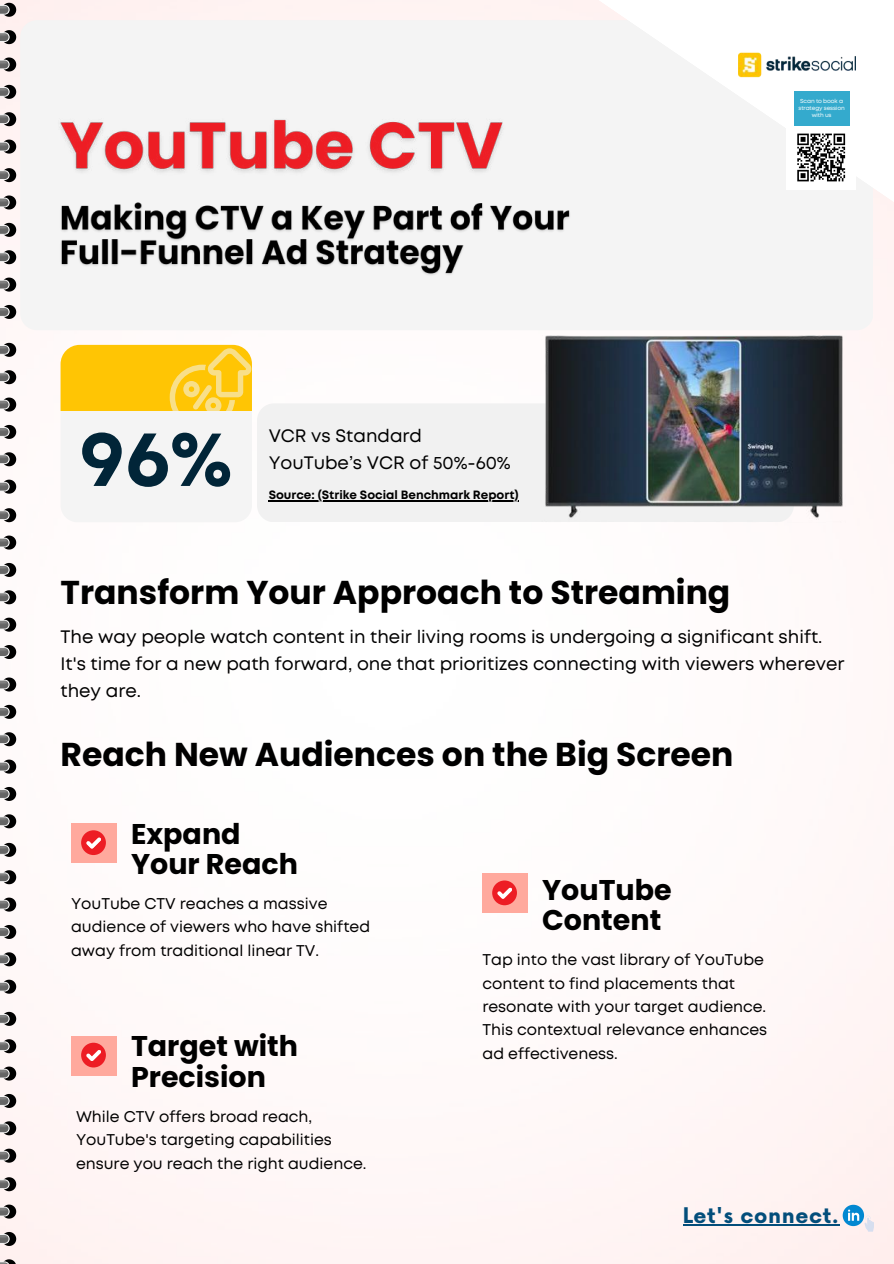
<style>
.page{position:relative;width:894px;height:1264px;background:#fff}
.page>*{position:absolute;margin:0;border:0;box-sizing:border-box;transform-origin:0 0}
.t1{font:700 78.75px "Mont";color:#012538}
.t2{font:700 33px "Poppins";color:#000}
.t3{font:700 28.5px/30.2px "Poppins";color:#000}
.t4{font:700 21px "Now";letter-spacing:.03em;color:#034e7b}
.t5{font:18px/27px "Mont";color:#000}
.t6{font:15.6px/23.4px "Mont";color:#000}
.t7{font:700 12px "Mont";color:#000}
.t8{font:5.85px/7.2px "Mont";letter-spacing:-.02em;color:#fff;text-align:center}
</style>
<div class="page">
<img style="left:0;top:0;width:893px;height:1263px">
<div style="left:20px;top:20px;width:852px;height:310px;background:#f4f4f4"></div>
<svg style="left:584px;top:0;width:309px;height:220px;fill:#f4f4f4"></svg>
<img style="left:738px;top:51px;width:117px;height:27px">
<div style="left:786px;top:83px;width:69px;height:107px;background:#fff"></div>
<div style="left:793px;top:91px;width:55px;height:34px;background:#34aacd"></div>
<svg style="left:797px;top:133px;width:49px;height:49px"></svg>
<svg style="left:0;top:3px;width:16px;height:14px"></svg>
<svg style="left:0;top:30px;width:16px;height:14px"></svg>
<svg style="left:0;top:57px;width:16px;height:14px"></svg>
<svg style="left:0;top:85px;width:16px;height:14px"></svg>
<svg style="left:0;top:112px;width:16px;height:14px"></svg>
<svg style="left:0;top:140px;width:16px;height:14px"></svg>
<svg style="left:0;top:168px;width:16px;height:14px"></svg>
<svg style="left:0;top:195px;width:16px;height:14px"></svg>
<svg style="left:0;top:223px;width:16px;height:14px"></svg>
<svg style="left:0;top:250px;width:16px;height:14px"></svg>
<svg style="left:0;top:277px;width:16px;height:14px"></svg>
<svg style="left:0;top:305px;width:16px;height:14px"></svg>
<svg style="left:0;top:343px;width:16px;height:14px"></svg>
<svg style="left:0;top:370px;width:16px;height:14px"></svg>
<svg style="left:0;top:397px;width:16px;height:14px"></svg>
<svg style="left:0;top:425px;width:16px;height:14px"></svg>
<svg style="left:0;top:452px;width:16px;height:14px"></svg>
<svg style="left:0;top:479px;width:16px;height:14px"></svg>
<svg style="left:0;top:508px;width:16px;height:14px"></svg>
<svg style="left:0;top:535px;width:16px;height:14px"></svg>
<svg style="left:0;top:563px;width:16px;height:14px"></svg>
<svg style="left:0;top:590px;width:16px;height:14px"></svg>
<svg style="left:0;top:617px;width:16px;height:14px"></svg>
<svg style="left:0;top:645px;width:16px;height:14px"></svg>
<svg style="left:0;top:677px;width:16px;height:14px"></svg>
<svg style="left:0;top:705px;width:16px;height:14px"></svg>
<svg style="left:0;top:732px;width:16px;height:14px"></svg>
<svg style="left:0;top:759px;width:16px;height:14px"></svg>
<svg style="left:0;top:787px;width:16px;height:14px"></svg>
<svg style="left:0;top:814px;width:16px;height:14px"></svg>
<svg style="left:0;top:842px;width:16px;height:14px"></svg>
<svg style="left:0;top:870px;width:16px;height:14px"></svg>
<svg style="left:0;top:897px;width:16px;height:14px"></svg>
<svg style="left:0;top:925px;width:16px;height:14px"></svg>
<svg style="left:0;top:952px;width:16px;height:14px"></svg>
<svg style="left:0;top:979px;width:16px;height:14px"></svg>
<svg style="left:0;top:1011px;width:16px;height:14px"></svg>
<svg style="left:0;top:1039px;width:16px;height:14px"></svg>
<svg style="left:0;top:1066px;width:16px;height:14px"></svg>
<svg style="left:0;top:1093px;width:16px;height:14px"></svg>
<svg style="left:0;top:1121px;width:16px;height:14px"></svg>
<svg style="left:0;top:1148px;width:16px;height:14px"></svg>
<svg style="left:0;top:1177px;width:16px;height:14px"></svg>
<svg style="left:0;top:1204px;width:16px;height:14px"></svg>
<svg style="left:0;top:1231px;width:16px;height:14px"></svg>
<svg style="left:0;top:1259px;width:16px;height:4px"></svg>
<div style="left:257px;top:403px;width:536px;height:119px;background:#f1f1f1;border-radius:17px"></div>
<div style="left:61px;top:348px;width:191px;height:174px;background:#f4f4f4;border-radius:17px"></div>
<svg style="left:61px;top:345px;width:191px;height:66px;background:#fec918"></svg>
<div style="left:71px;top:823px;width:46px;height:39px;background:#ffa99d"></div>
<svg style="left:81px;top:830px;width:25px;height:25px"></svg>
<div style="left:71px;top:1035px;width:46px;height:40px;background:#ffa99d"></div>
<svg style="left:81px;top:1042px;width:25px;height:25px"></svg>
<div style="left:482px;top:873px;width:45px;height:40px;background:#ffa99d"></div>
<svg style="left:492px;top:880px;width:25px;height:25px"></svg>
<img style="left:532px;top:336px;width:325px;height:186px">
<hr style="left:268px;top:500px;width:250px;height:1px;background:#000">
<img style="left:57px;top:196px;width:516px;height:84px">
<img style="left:53px;top:102px;width:458px;height:90px">
<svg style="left:842px;top:1204px;width:31px;height:27px"></svg>
<hr style="left:682px;top:1224px;width:157px;height:1px;background:#034e7b">
<h1 class="t1" style="left:80px;top:429px;width:154px">96%</h1>
<p class="t5" style="left:268px;top:423px;width:155px">VCR vs Standard</p>
<p class="t5" style="left:268px;top:450px;width:243px">YouTube’s VCR of 50%-60%</p>
<p class="t7" style="left:268px;top:490px;width:251px">Source: (Strike Social Benchmark Report)</p>
<p class="t8" style="left:798px;top:98px;width:48px">Scan to book a strategy session with us</p>
<h2 class="t2" style="left:61px;top:569px;width:671px">Transform Your Approach to Streaming</h2>
<p class="t5" style="left:61px;top:624px;width:785px">The way people watch content in their living rooms is undergoing a significant shift.<br>It's time for a new path forward, one that prioritizes connecting with viewers wherever they are.</p>
<h2 class="t2" style="left:61px;top:731px;width:674px">Reach New Audiences on the Big Screen</h2>
<h3 class="t3" style="left:131px;top:818px;width:168px">Expand<br>Your Reach</h3>
<p class="t6" style="left:71px;top:893px;width:300px">YouTube CTV reaches a massive audience of viewers who have shifted away from traditional linear TV.</p>
<h3 class="t3" style="left:131px;top:1031px;width:168px">Target with<br>Precision</h3>
<p class="t6" style="left:76px;top:1105px;width:292px">While CTV offers broad reach,<br>YouTube's targeting capabilities ensure you reach the right audience.</p>
<h3 class="t3" style="left:542px;top:874px;width:131px">YouTube<br>Content</h3>
<p class="t6" style="left:482px;top:949px;width:286px">Tap into the vast library of YouTube content to find placements that resonate with your target audience.<br>This contextual relevance enhances ad effectiveness.</p>
<h3 class="t4" style="left:682px;top:1204px;width:158px">Let's connect.</h3>
</div>
